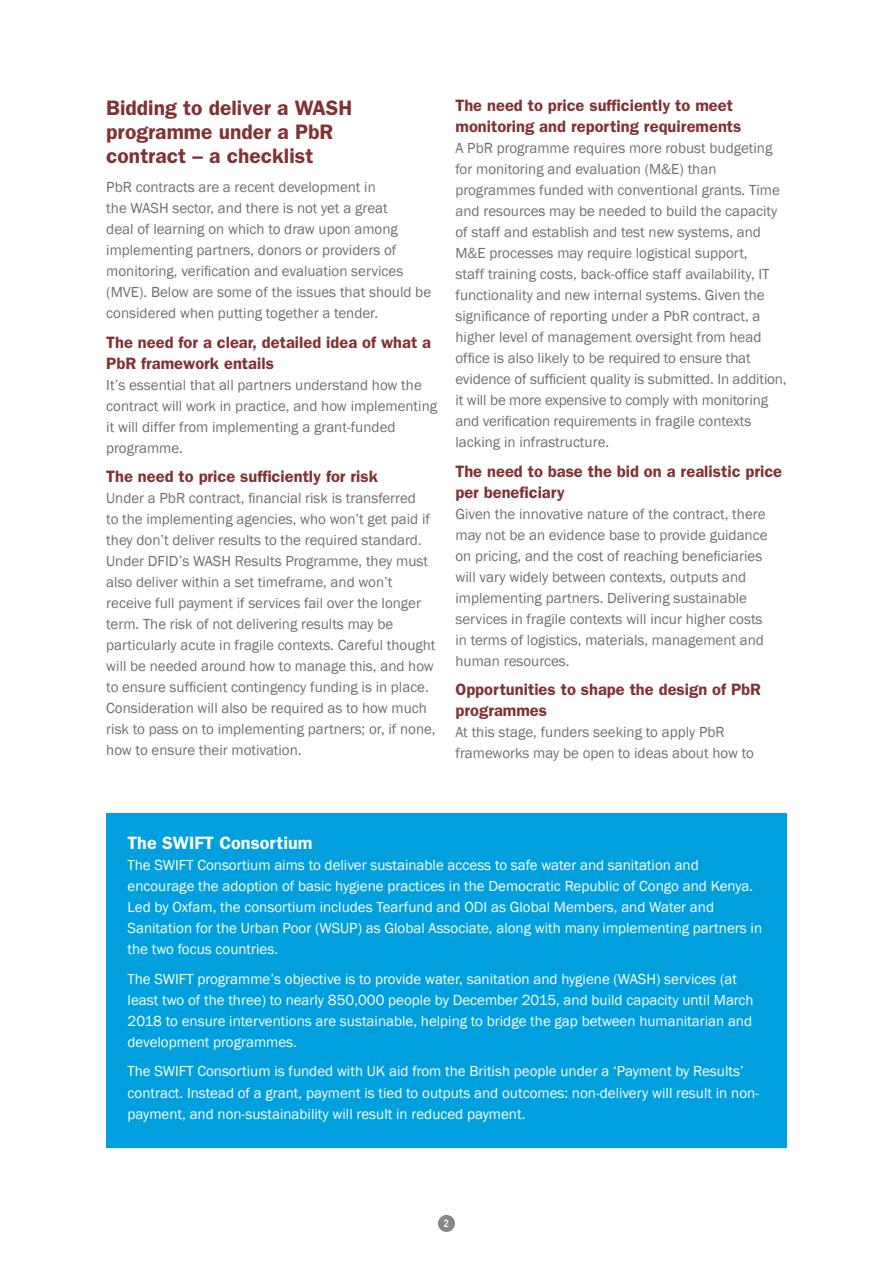
<style>
.page{position:relative;width:893px;height:1263px;background:#fff}
.page>*{position:absolute;margin:0;border:0;box-sizing:border-box;transform-origin:0 0}
.t1{font:600 21px/24px "Franklin Gothic";color:#823234}
.t2{font:600 18px "Franklin Gothic";color:#fff}
.t3{font:600 16.5px/21px "Franklin Gothic";color:#823234}
.t4{font:15px/21px "Franklin Gothic";color:#706f6f}
.t5{font:15px/21px "Franklin Gothic";color:#fff}
.t6{font:700 10.5px "DIN Alternate";color:#fff}
</style>
<div class="page">
<div style="left:438px;top:1215px;width:17px;height:17px;background:#878787;border-radius:50%"></div>
<div style="left:106px;top:814px;width:681px;height:334px;background:#00a0de"></div>
<h1 class="t1" style="left:106px;top:95px;width:248px">Bidding to deliver a WASH programme under a PbR contract – a checklist</h1>
<p class="t4" style="left:106px;top:177px;width:326px">PbR contracts are a recent development in<br>the WASH sector, and there is not yet a great<br>deal of learning on which to draw upon among implementing partners, donors or providers of monitoring, verification and evaluation services (MVE). Below are some of the issues that should be considered when putting together a tender.</p>
<p class="t3" style="left:106px;top:331px;width:326px">The need for a clear, detailed idea of what a<br>PbR framework entails</p>
<p class="t4" style="left:106px;top:375px;width:332px">It’s essential that all partners understand how the contract will work in practice, and how implementing it will differ from implementing a grant-funded programme.</p>
<p class="t3" style="left:106px;top:466px;width:273px">The need to price sufficiently for risk</p>
<p class="t4" style="left:106px;top:488px;width:331px">Under a PbR contract, financial risk is transferred<br>to the implementing agencies, who won’t get paid if they don’t deliver results to the required standard.<br>Under DFID’s WASH Results Programme, they must also deliver within a set timeframe, and won’t receive full payment if services fail over the longer term. The risk of not delivering results may be particularly acute in fragile contexts. Careful thought will be needed around how to manage this, and how to ensure sufficient contingency funding is in place.<br>Consideration will also be required as to how much risk to pass on to implementing partners; or, if none, how to ensure their motivation.</p>
<p class="t3" style="left:455px;top:95px;width:287px">The need to price sufficiently to meet monitoring and reporting requirements</p>
<p class="t4" style="left:455px;top:138px;width:333px">A PbR programme requires more robust budgeting for monitoring and evaluation (M&amp;E) than programmes funded with conventional grants. Time and resources may be needed to build the capacity of staff and establish and test new systems, and M&amp;E processes may require logistical support,<br>staff training costs, back-office staff availability, IT functionality and new internal systems. Given the significance of reporting under a PbR contract, a higher level of management oversight from head office is also likely to be required to ensure that evidence of sufficient quality is submitted. In addition, it will be more expensive to comply with monitoring and verification requirements in fragile contexts lacking in infrastructure.</p>
<p class="t3" style="left:455px;top:460px;width:328px">The need to base the bid on a realistic price per beneficiary</p>
<p class="t4" style="left:455px;top:503px;width:314px">Given the innovative nature of the contract, there may not be an evidence base to provide guidance on pricing, and the cost of reaching beneficiaries will vary widely between contexts, outputs and implementing partners. Delivering sustainable services in fragile contexts will incur higher costs in terms of logistics, materials, management and human resources.</p>
<p class="t3" style="left:455px;top:679px;width:307px">Opportunities to shape the design of PbR programmes</p>
<p class="t4" style="left:455px;top:722px;width:300px">At this stage, funders seeking to apply PbR frameworks may be open to ideas about how to</p>
<p class="t2" style="left:128px;top:833px;width:186px">The SWIFT Consortium</p>
<p class="t5" style="left:128px;top:855px;width:636px">The SWIFT Consortium aims to deliver sustainable access to safe water and sanitation and encourage the adoption of basic hygiene practices in the Democratic Republic of Congo and Kenya.<br>Led by Oxfam, the consortium includes Tearfund and ODI as Global Members, and Water and Sanitation for the Urban Poor (WSUP) as Global Associate, along with many implementing partners in the two focus countries.</p>
<p class="t5" style="left:128px;top:969px;width:628px">The SWIFT programme’s objective is to provide water, sanitation and hygiene (WASH) services (at least two of the three) to nearly 850,000 people by December 2015, and build capacity until March 2018 to ensure interventions are sustainable, helping to bridge the gap between humanitarian and development programmes.</p>
<p class="t5" style="left:128px;top:1061px;width:633px">The SWIFT Consortium is funded with UK aid from the British people under a ‘Payment by Results’ contract. Instead of a grant, payment is tied to outputs and outcomes: non-delivery will result in non&shy;payment, and non-sustainability will result in reduced payment.</p>
<p class="t6" style="left:444px;top:1215px;width:7px">2</p>
</div>
